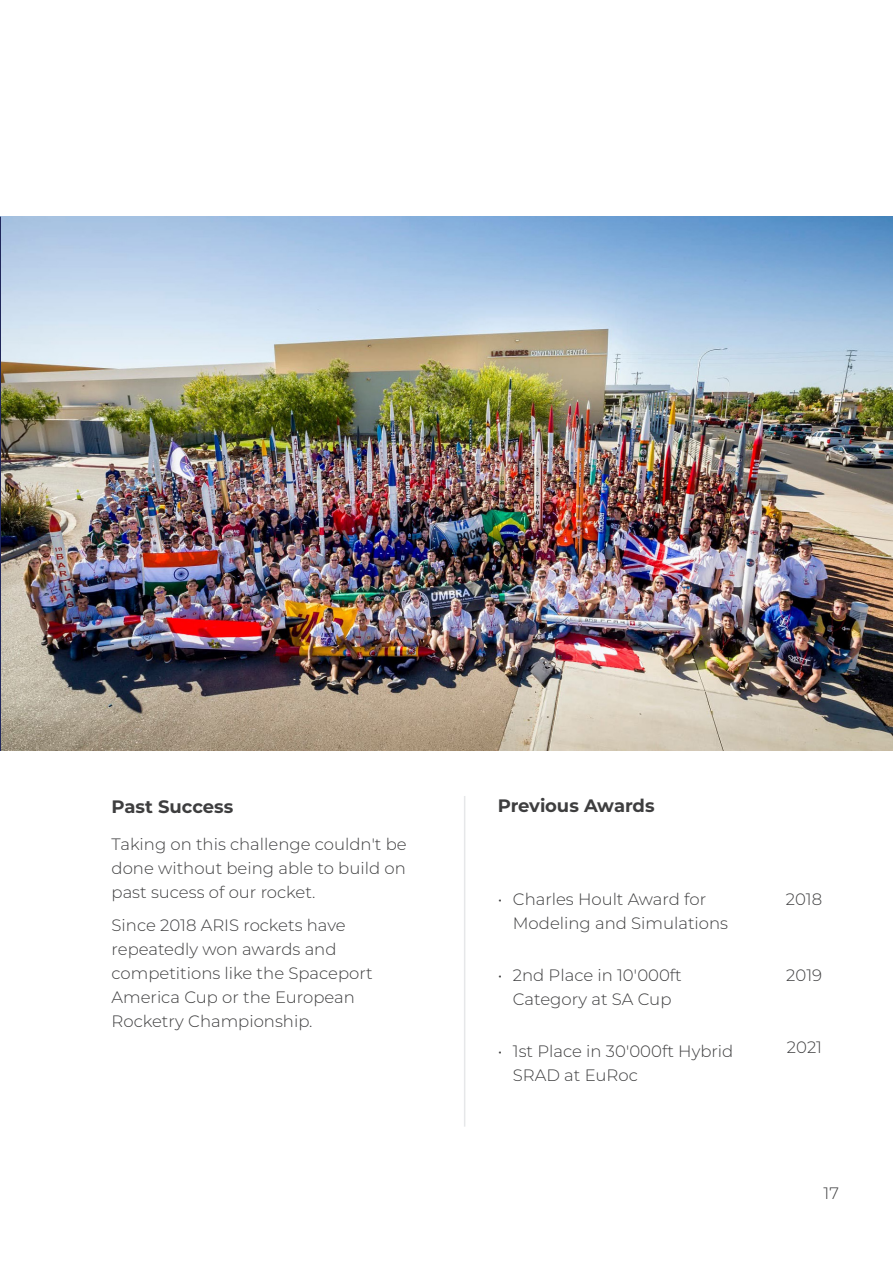
<style>
.page{position:relative;width:893px;height:1263px;background:#fff}
.page>*{position:absolute;margin:0;border:0;box-sizing:border-box;transform-origin:0 0}
.H_6{font:700 18px "Montserrat";letter-spacing:-.005em;color:#3e3e3f}
.BT{font:300 16.5px/24px "Montserrat";color:#3e3e3f}
.BT_Right{font:300 16.5px "Montserrat";color:#3e3e3f}
</style>
<div class="page">
<hr style="left:464px;top:796px;width:1px;height:331px;background:#e6e7e9">
<img style="left:1px;top:217px;width:892px;height:533px">
<p class="H_6" style="left:112px;top:794px;width:123px">Past Success</p>
<p class="H_6" style="left:498px;top:793px;width:158px">Previous Awards</p>
<p class="BT" style="left:112px;top:832px;width:297px;text-align:justify">Taking on this challenge couldn't be done without being able to build on past sucess of our rocket.</p>
<p class="BT" style="left:112px;top:912px;width:263px">Since 2018 ARIS rockets have repeatedly won awards and competitions like the Spaceport<br>America Cup or the European<br>Rocketry Championship.</p>
<p class="BT" style="left:513px;top:886px;width:217px;text-indent:-15px">• Charles Hoult Award for<br>Modeling and Simulations</p>
<p class="BT" style="left:498px;top:962px;width:186px;text-align:center">• 2nd Place in 10'000ft<br>Category at SA Cup</p>
<p class="BT" style="left:513px;top:1039px;width:222px;text-indent:-15px">• 1st Place in 30'000ft Hybrid<br>SRAD at EuRoc</p>
<p class="BT_Right" style="left:786px;top:887px;width:38px">2018</p>
<p class="BT_Right" style="left:786px;top:964px;width:37px">2019</p>
<p class="BT_Right" style="left:787px;top:1036px;width:37px">2021</p>
<p class="BT" style="left:824px;top:1181px;width:17px">17</p>
</div>
